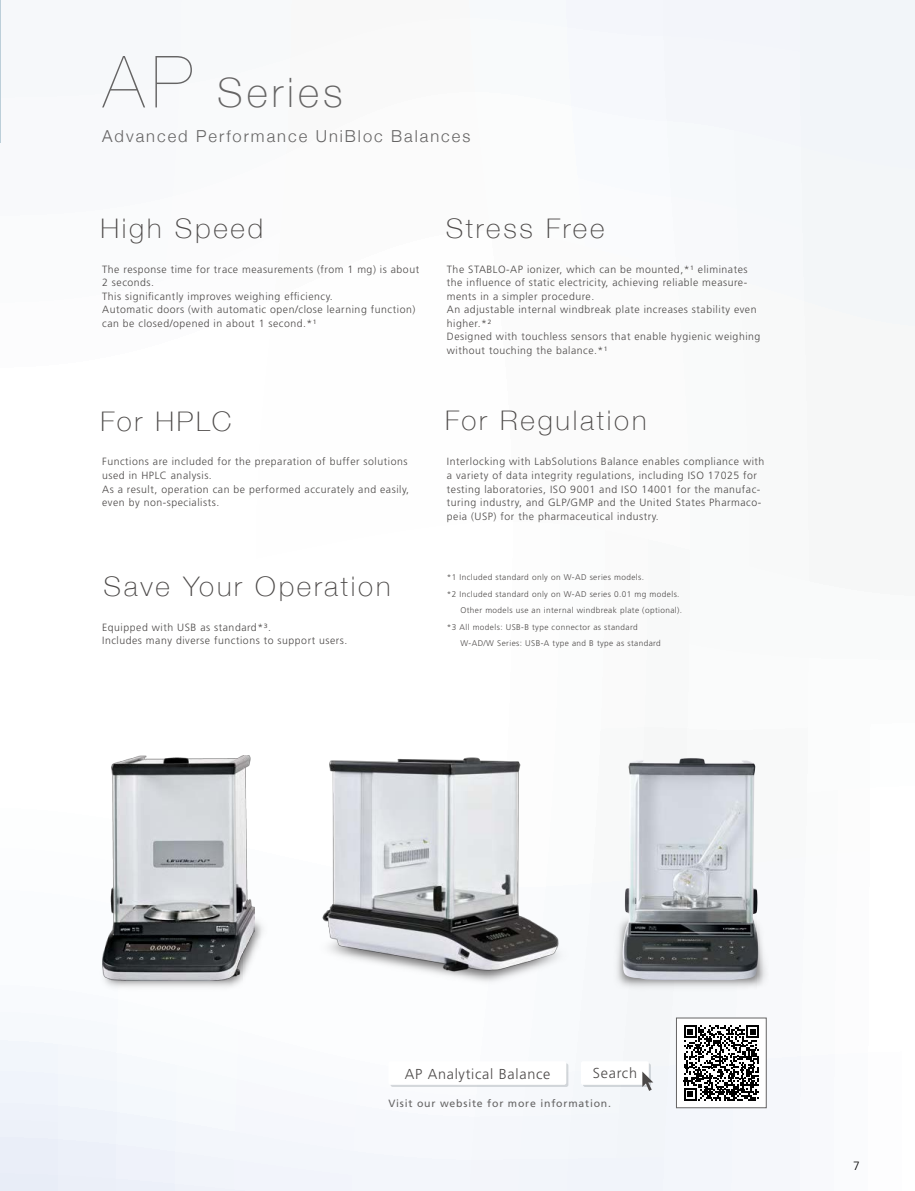
<style>
.page{position:relative;width:915px;height:1191px;background:#fff}
.page>*{position:absolute;margin:0;border:0;box-sizing:border-box;transform-origin:0 0}
.t1{font:100 40.5px "Helvetica Neue";letter-spacing:.1em;color:#656464}
.t2{font:100 27px "Helvetica Neue";letter-spacing:.1em;color:#4c4948}
.t3{font:300 16.5px "Helvetica Neue";letter-spacing:.12em;color:#656464}
.t4{font:300 14.4px "Frutiger LT Std";letter-spacing:.05em;color:#4c4948}
.t5{font:300 12px "Frutiger LT Std";color:#000}
.t6{font:300 10.5px/13.5px "Frutiger LT Std";letter-spacing:.05em;color:#4c4948}
.t7{font:10.5px "Frutiger LT Std";letter-spacing:.075em;color:#656464}
.t8{font:300 8.25px "Frutiger LT Std";letter-spacing:.05em;color:#4c4948}
.s1{font-weight:200;font-size:72px}
</style>
<div class="page">
<div style="left:0;top:0;width:914px;height:1191px;background:#fafbfc"></div>
<div style="left:676px;top:1018px;width:90px;height:89px;background:#fff"></div>
<svg style="left:683px;top:1037px;width:75px;height:63px"></svg>
<img style="left:105px;top:921px;width:157px;height:66px">
<img style="left:102px;top:755px;width:153px;height:225px">
<img style="left:623px;top:926px;width:144px;height:111px">
<img style="left:623px;top:758px;width:135px;height:222px">
<img style="left:616px;top:921px;width:7px;height:65px">
<img style="left:322px;top:757px;width:237px;height:225px">
<div style="left:676px;top:1017px;width:90px;height:91px;border:1px solid #656464"></div>
<div style="left:390px;top:1063px;width:178px;height:24px;background:linear-gradient(to right,#d5d7db,#d1d5d9);border-radius:2px"></div>
<svg style="left:583px;top:1063px;width:67px;height:24px"></svg>
<div style="left:388px;top:1061px;width:178px;height:23px;background:#fff;border-radius:2px"></div>
<div style="left:580px;top:1061px;width:68px;height:23px;background:#fff;border-radius:2px"></div>
<svg style="left:642px;top:1071px;width:11px;height:20px"></svg>
<h1 class="t1" style="left:103px;top:62px;width:241px"><span class="s1">AP</span> Series</h1>
<h3 class="t3" style="left:102px;top:123px;width:369px">Advanced Performance UniBloc Balances</h3>
<h2 class="t2" style="left:100px;top:208px;width:164px">High Speed</h2>
<h2 class="t2" style="left:445px;top:208px;width:160px">Stress Free</h2>
<p class="t6" style="left:102px;top:262px;width:318px">The response time for trace measurements (from 1 mg) is about 2 seconds.<br>This significantly improves weighing efficiency.<br>Automatic doors (with automatic open/close learning function) can be closed/opened in about 1 second.*¹</p>
<p class="t6" style="left:446px;top:262px;width:315px">The STABLO-AP ionizer, which can be mounted,*¹ eliminates the influence of static electricity, achieving reliable measure&shy;ments in a simpler procedure.<br>An adjustable internal windbreak plate increases stability even higher.*²<br>Designed with touchless sensors that enable hygienic weighing without touching the balance.*¹</p>
<h2 class="t2" style="left:100px;top:401px;width:132px">For HPLC</h2>
<h2 class="t2" style="left:445px;top:400px;width:203px">For Regulation</h2>
<p class="t6" style="left:102px;top:455px;width:308px">Functions are included for the preparation of buffer solutions used in HPLC analysis.<br>As a result, operation can be performed accurately and easily, even by non-specialists.</p>
<p class="t6" style="left:446px;top:455px;width:319px">Interlocking with LabSolutions Balance enables compliance with a variety of data integrity regulations, including ISO 17025 for testing laboratories, ISO 9001 and ISO 14001 for the manufac&shy;turing industry, and GLP/GMP and the United States Pharmaco&shy;peia (USP) for the pharmaceutical industry.</p>
<h2 class="t2" style="left:103px;top:566px;width:288px">Save Your Operation</h2>
<p class="t6" style="left:102px;top:620px;width:247px">Equipped with USB as standard*³.<br>Includes many diverse functions to support users.</p>
<p class="t8" style="left:446px;top:572px;width:199px">*1 Included standard only on W-AD series models.</p>
<p class="t8" style="left:446px;top:589px;width:234px">*2 Included standard only on W-AD series 0.01 mg models.</p>
<p class="t8" style="left:460px;top:605px;width:223px">Other models use an internal windbreak plate (optional).</p>
<p class="t8" style="left:446px;top:622px;width:192px">*3 All models: USB-B type connector as standard</p>
<p class="t8" style="left:460px;top:638px;width:202px">W-AD/W Series: USB-A type and B type as standard</p>
<h3 class="t4" style="left:404px;top:1065px;width:147px">AP Analytical Balance</h3>
<h3 class="t4" style="left:592px;top:1064px;width:46px">Search</h3>
<p class="t7" style="left:388px;top:1097px;width:224px">Visit our website for more information.</p>
<p class="t5" style="left:852px;top:1158px;width:8px">7</p>
</div>
